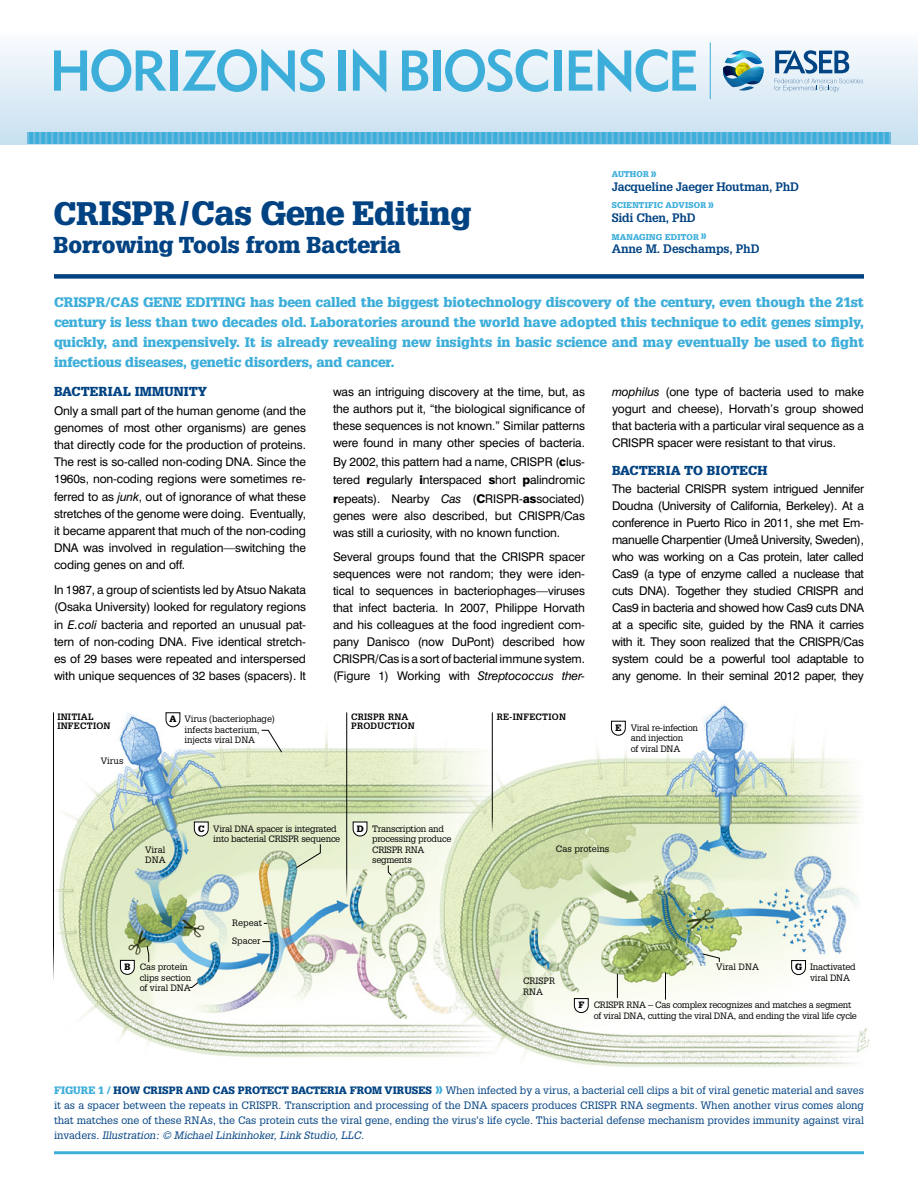
<style>
.page{position:relative;width:918px;height:1188px;background:#fff}
.page>*{position:absolute;margin:0;border:0;box-sizing:border-box;transform-origin:0 0}
.t1{font:900 33px "Glypha";letter-spacing:-.01em;color:#004282}
.t2{font:900 22.5px "Glypha";letter-spacing:-.005em;color:#004282}
.t3{font:900 13.5px/20px "Glypha";letter-spacing:-.005em;color:#3daeda;text-align:justify}
.t4{font:900 12.75px "Glypha";letter-spacing:.015em;color:#004282}
.t5{font:12px/17px "Swiss 721 BT";letter-spacing:-.01em;color:#000;text-align:justify}
.t6{font:700 12px "Glypha";letter-spacing:-.02em;color:#004282}
.t7{font:10.5px/15px "Glypha";letter-spacing:-.005em;color:#004282;text-align:justify}
.t8{font:9px/10.5px "Glypha";letter-spacing:-.025em;color:#010101}
.t9{font:700 9px/9.8px "Glypha";letter-spacing:.025em;color:#010101}
.t10{font:9px/10.5px "Glypha";color:#010101}
.t11{font:900 8.25px "Glypha";letter-spacing:.025em;color:#3daeda}
.s1{font-size:31.8px}
.s2{font-style:italic}
.s3{font-size:13.2px}
.s4{font-weight:800}
.s5{font-weight:900}
.s6{font-weight:900;color:#3daeda}
.s7{font-weight:900;font-size:17.25px;color:#3daeda}
</style>
<div class="page">
<div style="left:0;top:0;width:918px;height:144px;background:linear-gradient(to bottom,#fff,#c8e0f0)"></div>
<svg style="left:54px;top:49px;width:112px;height:43px;background:#9dd4eb"></svg>
<div style="left:170px;top:50px;width:7px;height:41px;background:#3daeda"></div>
<svg style="left:182px;top:49px;width:143px;height:43px;background:#a1d5eb"></svg>
<div style="left:339px;top:50px;width:7px;height:41px;background:#3daeda"></div>
<svg style="left:353px;top:49px;width:33px;height:43px"></svg>
<svg style="left:402px;top:50px;width:26px;height:41px"></svg>
<div style="left:433px;top:50px;width:8px;height:41px;background:#3daeda"></div>
<svg style="left:445px;top:49px;width:103px;height:43px;background:#a2d6ec"></svg>
<div style="left:554px;top:50px;width:8px;height:41px;background:#3daeda"></div>
<svg style="left:569px;top:50px;width:23px;height:41px"></svg>
<svg style="left:598px;top:49px;width:98px;height:43px;background:#9ed4eb"></svg>
<svg style="left:774px;top:50px;width:89px;height:42px;background:#a9c2d9"></svg>
<svg style="left:723px;top:50px;width:41px;height:41px;background:#77aaba"></svg>
<hr style="left:710px;top:42px;width:1px;height:57px;background:#3daeda">
<svg style="left:27px;top:132px;width:864px;height:12px;background:#4eb2db"></svg>
<hr style="left:54px;top:1151px;width:810px;height:3px;background:#3daeda">
<div style="left:54px;top:274px;width:810px;height:5px;background:#004282"></div>
<img style="left:55px;top:704px;width:815px;height:363px">
<svg style="left:791px;top:960px;width:15px;height:15px"></svg>
<svg style="left:574px;top:998px;width:15px;height:15px"></svg>
<svg style="left:611px;top:720px;width:15px;height:16px"></svg>
<svg style="left:352px;top:821px;width:16px;height:16px"></svg>
<svg style="left:194px;top:821px;width:15px;height:16px"></svg>
<svg style="left:165px;top:712px;width:16px;height:16px"></svg>
<svg style="left:120px;top:960px;width:15px;height:15px"></svg>
<hr style="left:346px;top:712px;width:1px;height:188px;background:#fff">
<hr style="left:492px;top:712px;width:1px;height:122px;background:#fff">
<svg style="left:147px;top:945px;width:2px;height:18px"></svg>
<svg style="left:189px;top:982px;width:10px;height:6px"></svg>
<svg style="left:296px;top:844px;width:25px;height:24px"></svg>
<svg style="left:388px;top:865px;width:4px;height:11px"></svg>
<svg style="left:702px;top:954px;width:18px;height:8px"></svg>
<svg style="left:617px;top:974px;width:1px;height:24px"></svg>
<svg style="left:665px;top:973px;width:1px;height:27px"></svg>
<svg style="left:261px;top:730px;width:21px;height:23px"></svg>
<h1 class="t1" style="left:54px;top:193px;width:420px"><span class="s1">CR</span>ISPR<span class="s2">|</span>Cas Gene E<span class="s1">diting</span></h1>
<h2 class="t2" style="left:54px;top:231px;width:349px">Borrowing Tools from Bacteria</h2>
<p class="t11" style="left:612px;top:169px;width:47px">AUTHOR<span class="s3">»</span></p>
<p class="t6" style="left:612px;top:179px;width:189px">Jacqueline Jaeger Houtman, PhD</p>
<p class="t11" style="left:612px;top:200px;width:104px">SCIENTIFIC ADVISOR<span class="s3">»</span></p>
<p class="t6" style="left:612px;top:210px;width:85px">Sidi Chen, PhD</p>
<p class="t11" style="left:612px;top:232px;width:96px">MANAGING EDITOR<span class="s3">»</span></p>
<p class="t6" style="left:612px;top:241px;width:149px">Anne M. Deschamps, PhD</p>
<p class="t3" style="left:54px;top:292px;width:812px">CRISPR/CAS GENE EDITING has been called the biggest biotechnology discovery of the century, even though the 21st century is less than two decades old. Laboratories around the world have adopted this technique to edit genes simply, quickly, and inexpensively. It is already revealing new insights in basic science and may eventually be used to fight infectious diseases, genetic disorders, and cancer.</p>
<p class="t4" style="left:54px;top:384px;width:154px">BACTERIAL IMMUNITY</p>
<p class="t5" style="left:54px;top:402px;width:254px">Only a small part of the human genome (and the genomes of most other organisms) are genes that directly code for the production of proteins.<br>The rest is so-called non-coding DNA. Since the 1960s, non-coding regions were sometimes re&shy;ferred to as <span class="s2">junk</span>, out of ignorance of what these stretches of the genome were doing. Eventually, it became apparent that much of the non-coding DNA was involved in regulation—switching the coding genes on and off.</p>
<p class="t5" style="left:54px;top:581px;width:254px">In 1987, a group of scientists led by Atsuo Nakata (Osaka University) looked for regulatory regions in <span class="s2">E.coli</span> bacteria and reported an unusual pat&shy;tern of non-coding DNA. Five identical stretch&shy;es of 29 bases were repeated and interspersed with unique sequences of 32 bases (spacers). It</p>
<p class="t5" style="left:612px;top:383px;width:254px"><span class="s2">mophilus</span> (one type of bacteria used to make yogurt and cheese), Horvath’s group showed that bacteria with a particular viral sequence as a CRISPR spacer were resistant to that virus.</p>
<p class="t4" style="left:612px;top:463px;width:157px">BACTERIA TO BIOTECH</p>
<p class="t5" style="left:612px;top:480px;width:254px">The bacterial CRISPR system intrigued Jennifer Doudna (University of California, Berkeley). At a conference in Puerto Rico in 2011, she met Em&shy;manuelle Charpentier (Umeå University, Sweden), who was working on a Cas protein, later called Cas9 (a type of enzyme called a nuclease that cuts DNA). Together they studied CRISPR and Cas9 in bacteria and showed how Cas9 cuts DNA at a specific site, guided by the RNA it carries with it. They soon realized that the CRISPR/Cas system could be a powerful tool adaptable to any genome. In their seminal 2012 paper, they</p>
<p class="t5" style="left:333px;top:383px;width:253px">was an intriguing discovery at the time, but, as the authors put it, “the biological significance of these sequences is not known.” Similar patterns were found in many other species of bacteria.</p>
<p class="t5" style="left:333px;top:452px;width:254px;line-height:18.5px">By 2002, this pattern had a name, CRISPR (<span class="s4">c</span>lus&shy;tered <span class="s4">r</span>egularly <span class="s4">i</span>nterspaced <span class="s4">s</span>hort <span class="s4">p</span>alindromic <span class="s4">r</span>epeats). Nearby <span class="s2">Cas</span> (<span class="s4">C</span>RISPR-<span class="s4">as</span>sociated)</p>
<p class="t5" style="left:333px;top:507px;width:253px">genes were also described, but CRISPR/Cas was still a curiosity, with no known function.</p>
<p class="t5" style="left:333px;top:548px;width:254px">Several groups found that the CRISPR spacer sequences were not random; they were iden&shy;tical to sequences in bacteriophages—viruses that infect bacteria. In 2007, Philippe Horvath and his colleagues at the food ingredient com&shy;pany Danisco (now DuPont) described how CRISPR/Cas is a sort of bacterial immune system. (Figure 1) Working with <span class="s2">Streptococcus ther-</span></p>
<p class="t9" style="left:57px;top:711px;width:55px">INITIAL<br>INFECTION</p>
<p class="t8" style="left:101px;top:756px;width:24px">Virus</p>
<p class="t8" style="left:169px;top:714px;width:107px"><span class="s5">A</span> Virus (bacteriophage)</p>
<p class="t9" style="left:497px;top:711px;width:71px">RE-INFECTION</p>
<p class="t8" style="left:185px;top:724px;width:76px">infects bacterium, injects viral DNA</p>
<p class="t9" style="left:351px;top:711px;width:65px">CRISPR RNA<br>PRODUCTION</p>
<p class="t8" style="left:616px;top:722px;width:84px;text-align:center"><span class="s5">E</span> Viral re-infection and injection<br>of viral DNA</p>
<p class="t10" style="left:145px;top:844px;width:22px">Viral<br>DNA</p>
<p class="t8" style="left:213px;top:823px;width:128px;text-indent:-15px"><span class="s5">C</span> Viral DNA spacer is integrated into bacterial CRISPR sequence</p>
<p class="t8" style="left:372px;top:823px;width:81px;line-height:10.9px;text-indent:-15px"><span class="s5">D</span> Transcription and processing produce<br>CRISPR RNA</p>
<p class="t8" style="left:372px;top:854px;width:41px">segments</p>
<p class="t8" style="left:232px;top:917px;width:31px">Repeat</p>
<p class="t8" style="left:232px;top:935px;width:30px">Spacer</p>
<p class="t8" style="left:140px;top:961px;width:53px;text-indent:-15px"><span class="s5">B</span> Cas protein clips section of viral DNA</p>
<p class="t10" style="left:556px;top:844px;width:55px">Cas proteins</p>
<p class="t10" style="left:523px;top:975px;width:34px">CRISPR<br>RNA</p>
<p class="t10" style="left:716px;top:962px;width:45px">Viral DNA</p>
<p class="t8" style="left:810px;top:962px;width:47px;text-indent:-15px"><span class="s5">G</span> Inactivated viral DNA</p>
<p class="t8" style="left:594px;top:1000px;width:265px;text-indent:-15px"><span class="s5">F</span> CRISPR RNA – Cas complex recognizes and matches a segment of viral DNA, cutting the viral DNA, and ending the viral life cycle</p>
<p class="t7" style="left:54px;top:1082px;width:812px"><span class="s6">FIGURE 1 /</span> <span class="s5">HOW CRISPR AND CAS PROTECT BACTERIA FROM VIRUSES</span> <span class="s7">»</span> When infected by a virus, a bacterial cell clips a bit of viral genetic material and saves it as a spacer between the repeats in CRISPR. Transcription and processing of the DNA spacers produces CRISPR RNA segments. When another virus comes along that matches one of these RNAs, the Cas protein cuts the viral gene, ending the virus’s life cycle. This bacterial defense mechanism provides immunity against viral invaders. <span class="s2">Illustration: © Michael Linkinhoker, Link Studio, LLC.</span></p>
</div>
